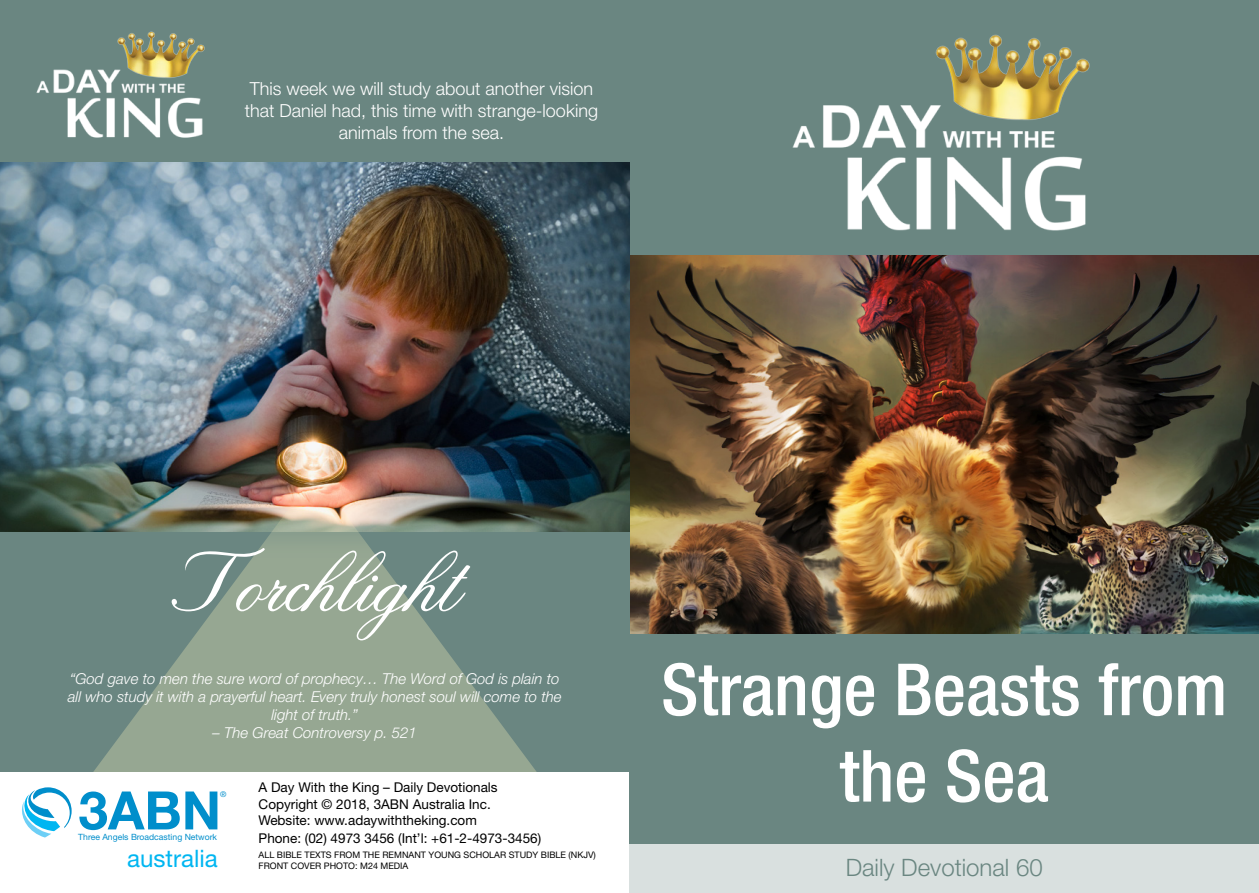
<style>
.page{position:relative;width:1259px;height:893px;background:#fff}
.page>*{position:absolute;margin:0;border:0;box-sizing:border-box;transform-origin:0 0}
.t1{font:90px "Venezio";color:#fff}
.t2{font:500 condensed 72px/86.4px "Helvetica Neue LT Pro";color:#fff;text-align:center}
.t3{font:700 53.1px "Helvetica Neue";color:#008ecb}
.t4{font:24.15px "Helvetica Neue";color:#00b6f1}
.t5{font:300 24px "Helvetica Neue LT Pro";color:#6a8681}
.t6{font:300 18px/21.6px "Helvetica Neue LT Pro";color:#fff;text-align:center}
.t7{font:italic 300 15px/18px "Helvetica Neue LT Pro";color:#fff;text-align:center}
.t8{font:13.5px/16.2px "Helvetica Neue LT Pro";color:#000}
.t9{font:9px/10.8px "Helvetica Neue LT Pro";color:#000}
.t10{font:8.55px "Helvetica Neue LT Pro";color:#008ecb}
.t11{font:7.95px "Helvetica Neue LT Pro";color:#008ecb}
</style>
<div class="page">
<div style="left:629px;top:0;width:630px;height:893px;background:#6a8681"></div>
<div style="left:629px;top:845px;width:630px;height:48px;background:#d9e0df"></div>
<img style="left:629px;top:255px;width:630px;height:379px">
<img style="left:792px;top:34px;width:298px;height:197px">
<div style="left:0;top:0;width:629px;height:771px;background:#6a8681"></div>
<img style="left:0;top:162px;width:629px;height:369px">
<svg style="left:22px;top:787px;width:50px;height:50px"></svg>
<img style="left:36px;top:31px;width:169px;height:107px">
<img style="left:82px;top:474px;width:466px;height:297px">
<p class="t6" style="left:245px;top:78px;width:355px">This week we will study about another vision that Daniel had, this time with strange-looking animals from the sea.</p>
<p class="t1" style="left:171px;top:537px;width:289px">Torchlight</p>
<p class="t7" style="left:68px;top:669px;width:495px">“God gave to men the sure word of prophecy… The Word of God is plain to all who study it with a prayerful heart. Every truly honest soul will come to the light of truth.”</p>
<p class="t7" style="left:212px;top:723px;width:206px">– The Great Controversy p. 521</p>
<p class="t3" style="left:78px;top:778px;width:144px">3ABN</p>
<p class="t11" style="left:220px;top:789px;width:8px">®</p>
<p class="t10" style="left:78px;top:832px;width:140px">Three Angels Broadcasting Network</p>
<p class="t4" style="left:127px;top:844px;width:92px">australia</p>
<p class="t8" style="left:259px;top:779px;width:241px">A Day With the King – Daily Devotionals<br>Copyright © 2018, 3ABN Australia Inc.<br>Website: www.adaywiththeking.com</p>
<p class="t8" style="left:259px;top:829px;width:284px">Phone: (02) 4973 3456 (Int’l: +61-2-4973-3456)</p>
<p class="t9" style="left:259px;top:849px;width:339px">ALL BIBLE TEXTS FROM THE REMNANT YOUNG SCHOLAR STUDY BIBLE (NKJV)<br>FRONT COVER PHOTO: M24 MEDIA</p>
<p class="t2" style="left:661px;top:646px;width:568px">Strange Beasts from the Sea</p>
<p class="t5" style="left:845px;top:852px;width:198px">Daily Devotional 60</p>
</div>
